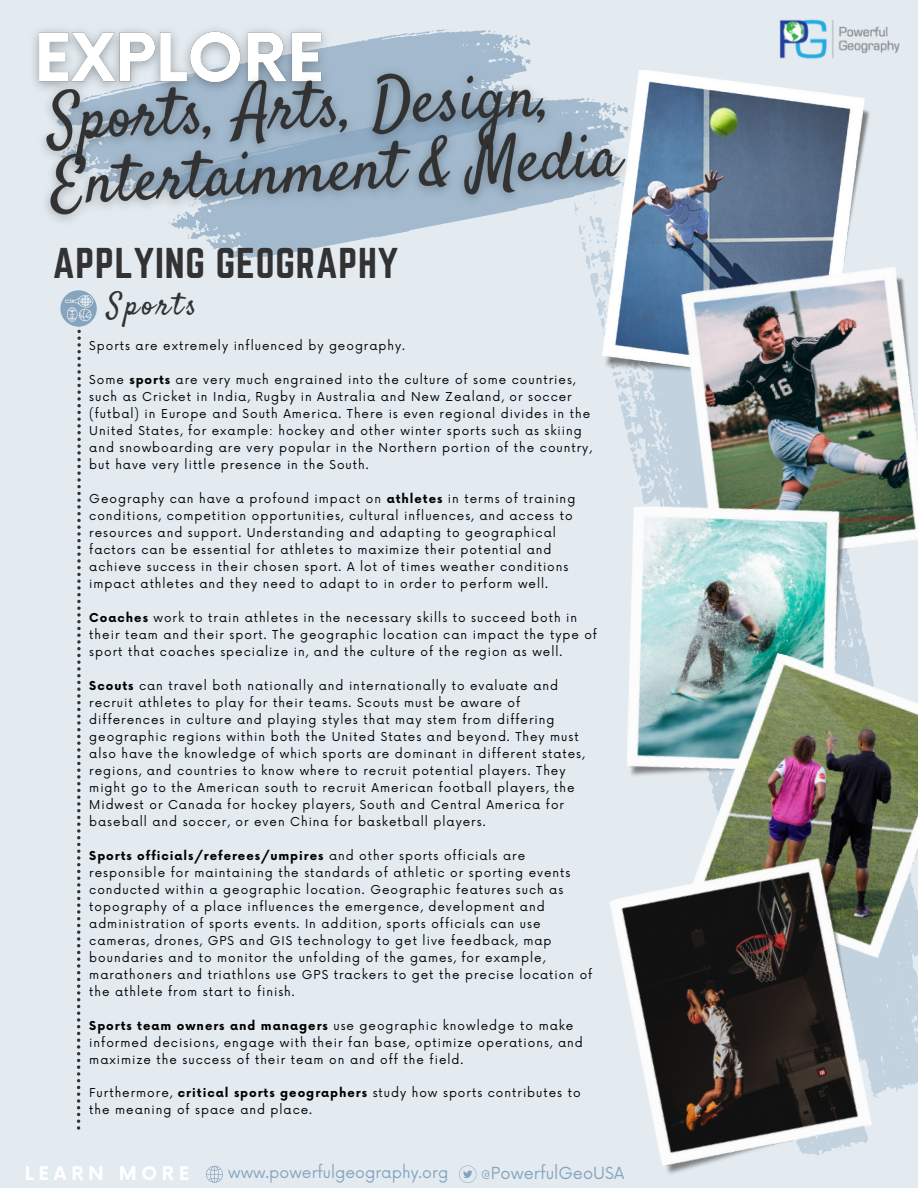
<style>
.page{position:relative;width:918px;height:1188px;background:#e3ebf1}
.page>*{position:absolute;margin:0;border:0;box-sizing:border-box;transform-origin:0 0}
.t1{font:37.65px "Norwester";letter-spacing:.02em;color:#323232}
.t2{font:31.05px "Satisfy";letter-spacing:.1em;color:#323232}
.t3{font:700 18.3px "Now";letter-spacing:.255em;color:#fff}
.t4{font:16.2px "Now";color:#86a4be}
.t5{font:15.6px "Now";color:#86a4be}
.t6{font:12px/17px "Now";letter-spacing:.08em;color:#000}
.s1{font-weight:700}
</style>
<div class="page">
<svg style="left:198px;top:237px;width:179px;height:21px"></svg>
<svg style="left:213px;top:238px;width:3px;height:4px"></svg>
<svg style="left:188px;top:237px;width:10px;height:2px"></svg>
<svg style="left:226px;top:248px;width:7px;height:10px"></svg>
<svg style="left:581px;top:237px;width:337px;height:848px"></svg>
<img style="left:603px;top:71px;width:269px;height:313px">
<img style="left:648px;top:240px;width:270px;height:352px">
<svg style="left:337px;top:30px;width:167px;height:16px;fill:#a3bace"></svg>
<svg style="left:488px;top:30px;width:8px;height:3px"></svg>
<svg style="left:408px;top:29px;width:40px;height:7px"></svg>
<svg style="left:504px;top:35px;width:26px;height:11px"></svg>
<img style="left:601px;top:486px;width:271px;height:307px">
<img style="left:685px;top:646px;width:233px;height:321px">
<svg style="left:60px;top:290px;width:37px;height:37px"></svg>
<svg style="left:65px;top:295px;width:28px;height:835px"></svg>
<svg style="left:206px;top:1166px;width:17px;height:17px"></svg>
<svg style="left:459px;top:1166px;width:17px;height:17px"></svg>
<img style="left:752px;top:19px;width:148px;height:63px">
<img style="left:581px;top:831px;width:331px;height:343px">
<img style="left:34px;top:29px;width:303px;height:17px">
<img style="left:34px;top:46px;width:610px;height:191px">
<p class="t1" style="left:53px;top:240px;width:347px">APPLYING GEOGRAPHY</p>
<p class="t2" style="left:107px;top:285px;width:91px">Sports</p>
<p class="t6" style="left:89px;top:338px;width:317px">Sports are extremely influenced by geography.</p>
<p class="t6" style="left:89px;top:372px;width:504px">Some <span class="s1">sports</span> are very much engrained into the culture of some countries, such as Cricket in India, Rugby in Australia and New Zealand, or soccer (futbal) in Europe and South America. There is even regional divides in the United States, for example: hockey and other winter sports such as skiing and snowboarding are very popular in the Northern portion of the country, but have very little presence in the South.</p>
<p class="t6" style="left:89px;top:491px;width:488px">Geography can have a profound impact on <span class="s1">athletes</span> in terms of training conditions, competition opportunities, cultural influences, and access to resources and support. Understanding and adapting to geographical factors can be essential for athletes to maximize their potential and achieve success in their chosen sport. A lot of times weather conditions impact athletes and they need to adapt to in order to perform well.</p>
<p class="t6" style="left:89px;top:610px;width:509px"><span class="s1">Coaches</span> work to train athletes in the necessary skills to succeed both in their team and their sport. The geographic location can impact the type of sport that coaches specialize in, and the culture of the region as well.</p>
<p class="t6" style="left:89px;top:677px;width:497px"><span class="s1">Scouts</span> can travel both nationally and internationally to evaluate and recruit athletes to play for their teams. Scouts must be aware of differences in culture and playing styles that may stem from differing geographic regions within both the United States and beyond. They must also have the knowledge of which sports are dominant in different states, regions, and countries to know where to recruit potential players. They might go to the American south to recruit American football players, the Midwest or Canada for hockey players, South and Central America for baseball and soccer, or even China for basketball players.</p>
<p class="t6" style="left:89px;top:847px;width:505px"><span class="s1">Sports officials/referees/umpires</span> and other sports officials are responsible for maintaining the standards of athletic or sporting events conducted within a geographic location. Geographic features such as topography of a place influences the emergence, development and administration of sports events. In addition, sports officials can use cameras, drones, GPS and GIS technology to get live feedback, map boundaries and to monitor the unfolding of the games, for example, marathoners and triathlons use GPS trackers to get the precise location of the athlete from start to finish.</p>
<p class="t6" style="left:89px;top:1017px;width:495px"><span class="s1">Sports team owners and managers</span> use geographic knowledge to make informed decisions, engage with their fan base, optimize operations, and maximize the success of their team on and off the field.</p>
<p class="t6" style="left:89px;top:1085px;width:493px">Furthermore, <span class="s1">critical sports geographers</span> study how sports contributes to the meaning of space and place.</p>
<p class="t3" style="left:25px;top:1164px;width:166px">LEARN MORE</p>
<p class="t5" style="left:228px;top:1164px;width:222px">www.powerfulgeography.org</p>
<p class="t4" style="left:481px;top:1164px;width:145px">@PowerfulGeoUSA</p>
</div>
